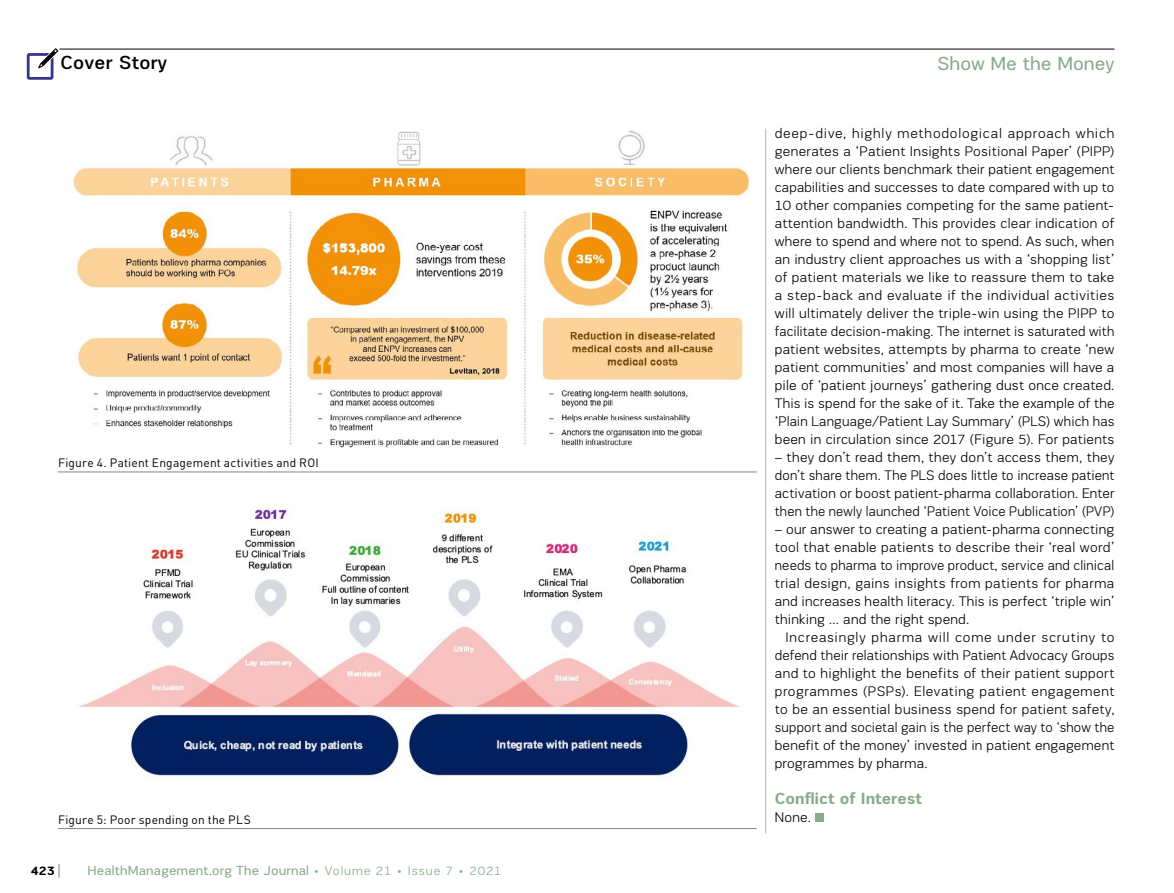
<style>
.page{position:relative;width:1174px;height:893px;background:#fff}
.page>*{position:absolute;margin:0;border:0;box-sizing:border-box;transform-origin:0 0}
.t1{font:19.5px "PRC Fidelity";color:#88ab8a}
.t2{font:500 19.5px "PRC Fidelity";letter-spacing:.01em;color:#000}
.t3{font:700 16.5px "PRC Fidelity";color:#88ab8a}
.t4{font:300 14.25px/18px "PRC Fidelity";letter-spacing:.015em;color:#000;text-align:justify}
.t5{font:13.5px "PRC Fidelity";letter-spacing:.01em;color:#88ab8a}
.t6{font:700 12.75px "PRC Fidelity";color:#000}
.t7{font:12px "DIN Pro";letter-spacing:.015em;color:#000}
.s1{font-weight:300;font-size:12.75px}
</style>
<div class="page">
<svg style="left:26px;top:48px;width:32px;height:32px"></svg>
<svg style="left:59px;top:864px;width:1px;height:14px"></svg>
<hr style="left:60px;top:49px;width:1054px;height:1px;background:#000">
<div style="left:815px;top:813px;width:8px;height:9px;background:#88ab8a"></div>
<hr style="left:58px;top:472px;width:699px;height:1px;background:#858584">
<img style="left:73px;top:130px;width:677px;height:318px">
<img style="left:79px;top:509px;width:661px;height:267px">
<hr style="left:58px;top:828px;width:699px;height:1px;background:#858584">
<hr style="left:765px;top:129px;width:1px;height:704px;background:#b3b2b2">
<h1 class="t2" style="left:61px;top:52px;width:108px">Cover Story</h1>
<p class="t7" style="left:58px;top:455px;width:262px">Figure 4. Patient Engagement activities and ROI</p>
<p class="t7" style="left:58px;top:811px;width:194px">Figure 5: Poor spending on the PLS</p>
<p class="t6" style="left:31px;top:863px;width:25px">423</p>
<p class="t5" style="left:88px;top:863px;width:416px">HealthManagement.org The Journal <span class="s1">• Volume 21 • Issue 7 • 2021</span></p>
<h1 class="t1" style="left:937px;top:53px;width:179px">Show Me the Money</h1>
<p class="t4" style="left:775px;top:124px;width:341px">deep-dive, highly methodological approach which generates a ‘Patient Insights Positional Paper’ (PIPP) where our clients benchmark their patient engagement capabilities and successes to date compared with up to 10 other companies competing for the same patient&shy;attention bandwidth. This provides clear indication of where to spend and where not to spend. As such, when an industry client approaches us with a ‘shopping list’ of patient materials we like to reassure them to take a step-back and evaluate if the individual activities will ultimately deliver the triple-win using the PIPP to facilitate decision-making. The internet is saturated with patient websites, attempts by pharma to create ‘new patient communities’ and most companies will have a pile of ‘patient journeys’ gathering dust once created.<br>This is spend for the sake of it. Take the example of the ‘Plain Language/Patient Lay Summary’ (PLS) which has been in circulation since 2017 (Figure 5). For patients</p>
<p class="t4" style="left:775px;top:448px;width:341px">– they don’t read them, they don’t access them, they don’t share them. The PLS does little to increase patient activation or boost patient-pharma collaboration. Enter then the newly launched ‘Patient Voice Publication’ (PVP)</p>
<p class="t4" style="left:775px;top:520px;width:341px">– our answer to creating a patient-pharma connecting tool that enable patients to describe their ‘real word’ needs to pharma to improve product, service and clinical trial design, gains insights from patients for pharma and increases health literacy. This is perfect ‘triple win’ thinking … and the right spend.</p>
<p class="t4" style="left:775px;top:628px;width:341px;text-indent:11px">Increasingly pharma will come under scrutiny to defend their relationships with Patient Advocacy Groups and to highlight the benefits of their patient support programmes (PSPs). Elevating patient engagement to be an essential business spend for patient safety, support and societal gain is the perfect way to ‘show the benefit of the money’ invested in patient engagement programmes by pharma.</p>
<p class="t3" style="left:775px;top:788px;width:149px">Conflict of Interest</p>
<p class="t4" style="left:775px;top:808px;width:38px">None.</p>
</div>
